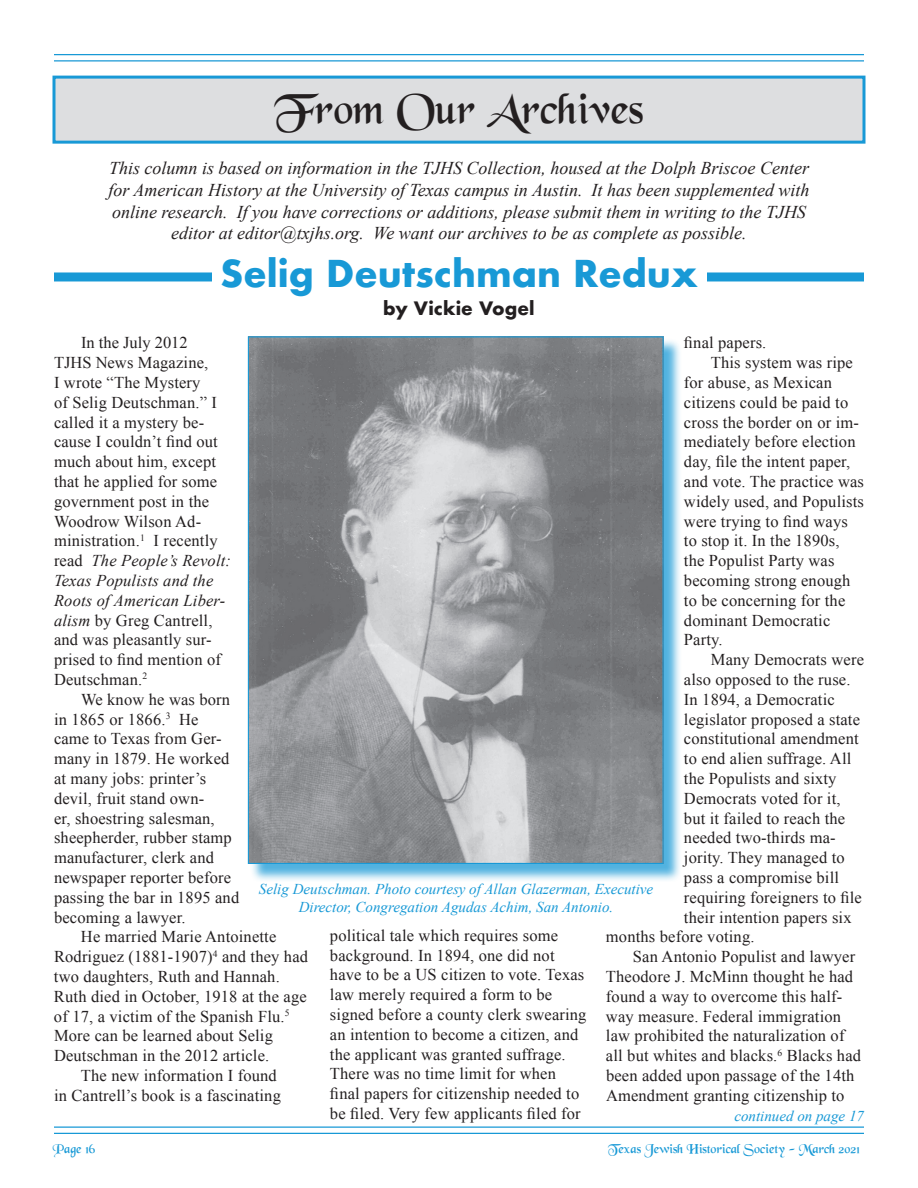
<style>
.page{position:relative;width:918px;height:1188px;background:#fff}
.page>*{position:absolute;margin:0;border:0;box-sizing:border-box;transform-origin:0 0}
.t1{font:45px "Black Chancery";color:#231f20}
.t2{font:700 36px "Futura";color:#1899d6}
.t3{font:italic 18px/21.6px "Times New Roman";color:#231f20;text-align:center}
.t4{font:700 18px "Futura";color:#231f20}
.t5{font:16.5px/19.8px "Times New Roman";letter-spacing:.01em;color:#231f20}
.t6{font:italic 15px/18px "Times New Roman";color:#1899d6;text-align:center}
.t7{font:13.5px "Black Chancery";color:#1899d6}
.s1{font-style:italic}
</style>
<div class="page">
<hr style="left:54px;top:1126px;width:810px;height:2px;background:#1899d6">
<hr style="left:54px;top:1133px;width:810px;height:1px;background:#1899d6">
<hr style="left:54px;top:54px;width:810px;height:1px;background:#1899d6">
<hr style="left:54px;top:60px;width:810px;height:2px;background:#1899d6">
<div style="left:54px;top:272px;width:810px;height:9px;background:#1899d6"></div>
<div style="left:212px;top:262px;width:494px;height:30px;background:#fff"></div>
<div style="left:54px;top:77px;width:810px;height:65px;background:#dddee0"></div>
<div style="left:52px;top:76px;width:814px;height:68px;border:3px solid #1899d6"></div>
<div style="left:250px;top:339px;width:432px;height:544px;background:#1899d6;opacity:.75"></div>
<img style="left:250px;top:338px;width:412px;height:524px">
<h1 class="t1" style="left:274px;top:85px;width:371px">From Our Archives</h1>
<p class="t3" style="left:108px;top:157px;width:703px">This column is based on information in the TJHS Collection, housed at the Dolph Briscoe Center for American History at the University of Texas campus in Austin. It has been supplemented with online research. If you have corrections or additions, please submit them in writing to the TJHS editor at editor@txjhs.org. We want our archives to be as complete as possible.</p>
<h2 class="t2" style="left:220px;top:247px;width:479px">Selig Deutschman Redux</h2>
<p class="t4" style="left:383px;top:295px;width:153px">by Vickie Vogel</p>
<p class="t5" style="left:684px;top:333px;width:84px">final papers.</p>
<p class="t5" style="left:711px;top:352px;width:143px">This system was ripe</p>
<p class="t5" style="left:684px;top:372px;width:150px">for abuse, as Mexican</p>
<p class="t5" style="left:684px;top:392px;width:166px">citizens could be paid to</p>
<p class="t5" style="left:684px;top:412px;width:177px">cross the border on or im-</p>
<p class="t5" style="left:684px;top:432px;width:173px">mediately before election</p>
<p class="t5" style="left:684px;top:451px;width:168px">day, file the intent paper,</p>
<p class="t5" style="left:684px;top:471px;width:182px">and vote. The practice was</p>
<p class="t5" style="left:684px;top:491px;width:182px">widely used, and Populists</p>
<p class="t5" style="left:684px;top:511px;width:166px">were trying to find ways</p>
<p class="t5" style="left:684px;top:531px;width:157px">to stop it. In the 1890s,</p>
<p class="t5" style="left:684px;top:550px;width:152px">the Populist Party was</p>
<p class="t5" style="left:684px;top:570px;width:168px">becoming strong enough</p>
<p class="t5" style="left:684px;top:590px;width:163px">to be concerning for the</p>
<p class="t5" style="left:684px;top:610px;width:148px">dominant Democratic</p>
<p class="t5" style="left:684px;top:630px;width:40px">Party.</p>
<p class="t5" style="left:711px;top:649px;width:155px">Many Democrats were</p>
<p class="t5" style="left:684px;top:669px;width:168px">also opposed to the ruse.</p>
<p class="t5" style="left:684px;top:689px;width:152px">In 1894, a Democratic</p>
<p class="t5" style="left:684px;top:709px;width:178px">legislator proposed a state</p>
<p class="t5" style="left:684px;top:729px;width:176px">constitutional amendment</p>
<p class="t5" style="left:684px;top:748px;width:169px">to end alien suffrage. All</p>
<p class="t5" style="left:684px;top:768px;width:154px">the Populists and sixty</p>
<p class="t5" style="left:684px;top:788px;width:158px">Democrats voted for it,</p>
<p class="t5" style="left:684px;top:808px;width:163px">but it failed to reach the</p>
<p class="t5" style="left:684px;top:828px;width:153px">needed two-thirds ma-</p>
<p class="t5" style="left:684px;top:847px;width:162px">jority. They managed to</p>
<p class="t5" style="left:684px;top:867px;width:157px">pass a compromise bill</p>
<p class="t5" style="left:684px;top:887px;width:179px">requiring foreigners to file</p>
<p class="t5" style="left:684px;top:907px;width:169px">their intention papers six</p>
<p class="t5" style="left:606px;top:927px;width:150px">months before voting.</p>
<p class="t5" style="left:633px;top:946px;width:224px">San Antonio Populist and lawyer</p>
<p class="t5" style="left:606px;top:966px;width:249px">Theodore J. McMinn thought he had</p>
<p class="t5" style="left:606px;top:986px;width:238px">found a way to overcome this half-</p>
<p class="t5" style="left:606px;top:1006px;width:237px">way measure. Federal immigration</p>
<p class="t5" style="left:606px;top:1026px;width:240px">law prohibited the naturalization of</p>
<p class="t5" style="left:606px;top:1045px;width:257px">all but whites and blacks.<sup>6</sup> Blacks had</p>
<p class="t5" style="left:606px;top:1065px;width:250px">been added upon passage of the 14th</p>
<p class="t5" style="left:606px;top:1085px;width:240px">Amendment granting citizenship to</p>
<p class="t5" style="left:54px;top:333px;width:179px;text-indent:27px">In the July 2012<br>TJHS News Magazine,<br>I wrote “The Mystery<br>of Selig Deutschman.” I called it a mystery be&shy;cause I couldn’t find out much about him, except that he applied for some government post in the<br>Woodrow Wilson Ad&shy;ministration.<sup>1</sup> I recently read <span class="s1">The People’s Revolt:<br>Texas Populists and the<br>Roots of American Liber&shy;alism</span> by Greg Cantrell, and was pleasantly sur&shy;prised to find mention of<br>Deutschman.<sup>2</sup></p>
<p class="t5" style="left:54px;top:689px;width:187px;text-indent:27px">We know he was born in 1865 or 1866.<sup>3</sup> He<br>came to Texas from Ger&shy;many in 1879. He worked at many jobs: printer’s devil, fruit stand own-<br>er, shoestring salesman, sheepherder, rubber stamp manufacturer, clerk and newspaper reporter before passing the bar in 1895 and becoming a lawyer.</p>
<p class="t5" style="left:81px;top:927px;width:197px">He married Marie Antoinette</p>
<p class="t5" style="left:54px;top:946px;width:256px">Rodriguez (1881-1907)<sup>4</sup> and they had</p>
<p class="t5" style="left:54px;top:966px;width:227px">two daughters, Ruth and Hannah.</p>
<p class="t5" style="left:54px;top:986px;width:254px">Ruth died in October, 1918 at the age</p>
<p class="t5" style="left:54px;top:1006px;width:237px">of 17, a victim of the Spanish Flu.<sup>5</sup></p>
<p class="t5" style="left:54px;top:1026px;width:220px">More can be learned about Selig</p>
<p class="t5" style="left:54px;top:1045px;width:217px">Deutschman in the 2012 article.</p>
<p class="t5" style="left:81px;top:1065px;width:197px">The new information I found</p>
<p class="t5" style="left:54px;top:1085px;width:228px">in Cantrell’s book is a fascinating</p>
<p class="t6" style="left:259px;top:880px;width:396px">Selig Deutschman. Photo courtesy of Allan Glazerman, Executive<br>Director, Congregation Agudas Achim, San Antonio.</p>
<p class="t5" style="left:330px;top:925px;width:258px">political tale which requires some background. In 1894, one did not have to be a US citizen to vote. Texas law merely required a form to be signed before a county clerk swearing an intention to become a citizen, and the applicant was granted suffrage.<br>There was no time limit for when final papers for citizenship needed to be filed. Very few applicants filed for</p>
<p class="t6" style="left:734px;top:1106px;width:131px">continued on page 17</p>
<p class="t7" style="left:53px;top:1142px;width:44px">Page 16</p>
<p class="t7" style="left:608px;top:1142px;width:253px">Texas Jewish Historical Society - March 2021</p>
</div>
